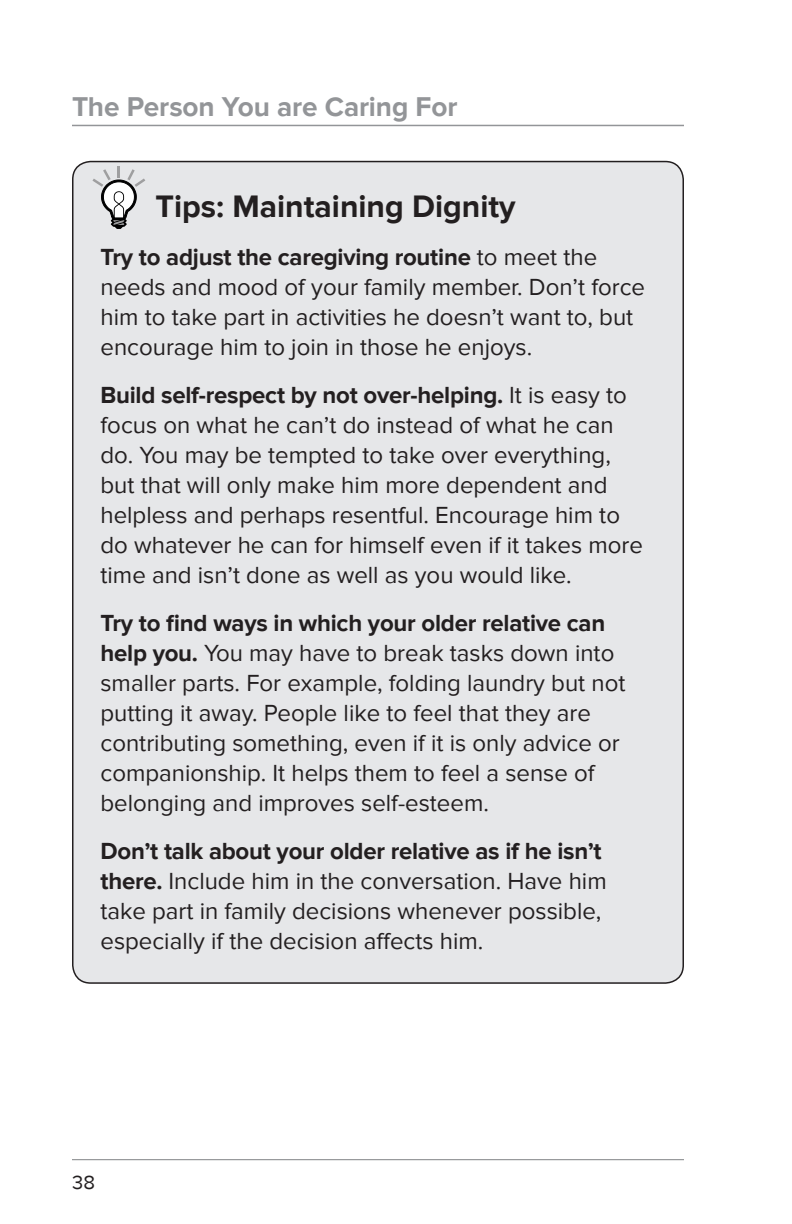
<style>
.page{position:relative;width:792px;height:1224px;background:#fff}
.page>*{position:absolute;margin:0;border:0;box-sizing:border-box;transform-origin:0 0}
.Subhead_1{font:700 32px "Proxima Nova";color:#231f20}
.t1{font:700 28px "Proxima Nova";letter-spacing:-.005em;color:#939598}
.Body_text{font:24px/30px "Proxima Nova";color:#231f20}
.t2{font:20px "Proxima Nova";color:#231f20}
.s1{font-weight:700}
</style>
<div class="page">
<hr style="left:72px;top:1159px;width:612px;height:1px;background:#808285">
<hr style="left:72px;top:125px;width:612px;height:1px;background:#939598">
<div style="left:73px;top:162px;width:610px;height:821px;background:#e6e7e9;border-radius:18px"></div>
<svg style="left:92px;top:166px;width:53px;height:63px"></svg>
<p class="t1" style="left:72px;top:90px;width:387px">The Person You are Caring For</p>
<p class="Subhead_1" style="left:156px;top:187px;width:362px">Tips: Maintaining Dignity</p>
<p class="Body_text" style="left:100px;top:242px;width:546px"><span class="s1">Try to adjust the caregiving routine</span> to meet the needs and mood of your family member. Don’t force him to take part in activities he doesn’t want to, but encourage him to join in those he enjoys.</p>
<p class="Body_text" style="left:100px;top:380px;width:544px"><span class="s1">Build self-respect by not over-helping.</span> It is easy to focus on what he can’t do instead of what he can do. You may be tempted to take over everything, but that will only make him more dependent and helpless and perhaps resentful. Encourage him to do whatever he can for himself even if it takes more time and isn’t done as well as you would like.</p>
<p class="Body_text" style="left:100px;top:608px;width:527px"><span class="s1">Try to find ways in which your older relative can help you.</span> You may have to break tasks down into smaller parts. For example, folding laundry but not putting it away. People like to feel that they are contributing something, even if it is only advice or companionship. It helps them to feel a sense of belonging and improves self-esteem.</p>
<p class="Body_text" style="left:100px;top:836px;width:508px"><span class="s1">Don’t talk about your older relative as if he isn’t there.</span> Include him in the conversation. Have him take part in family decisions whenever possible, especially if the decision affects him.</p>
<p class="t2" style="left:72px;top:1170px;width:25px">38</p>
</div>
